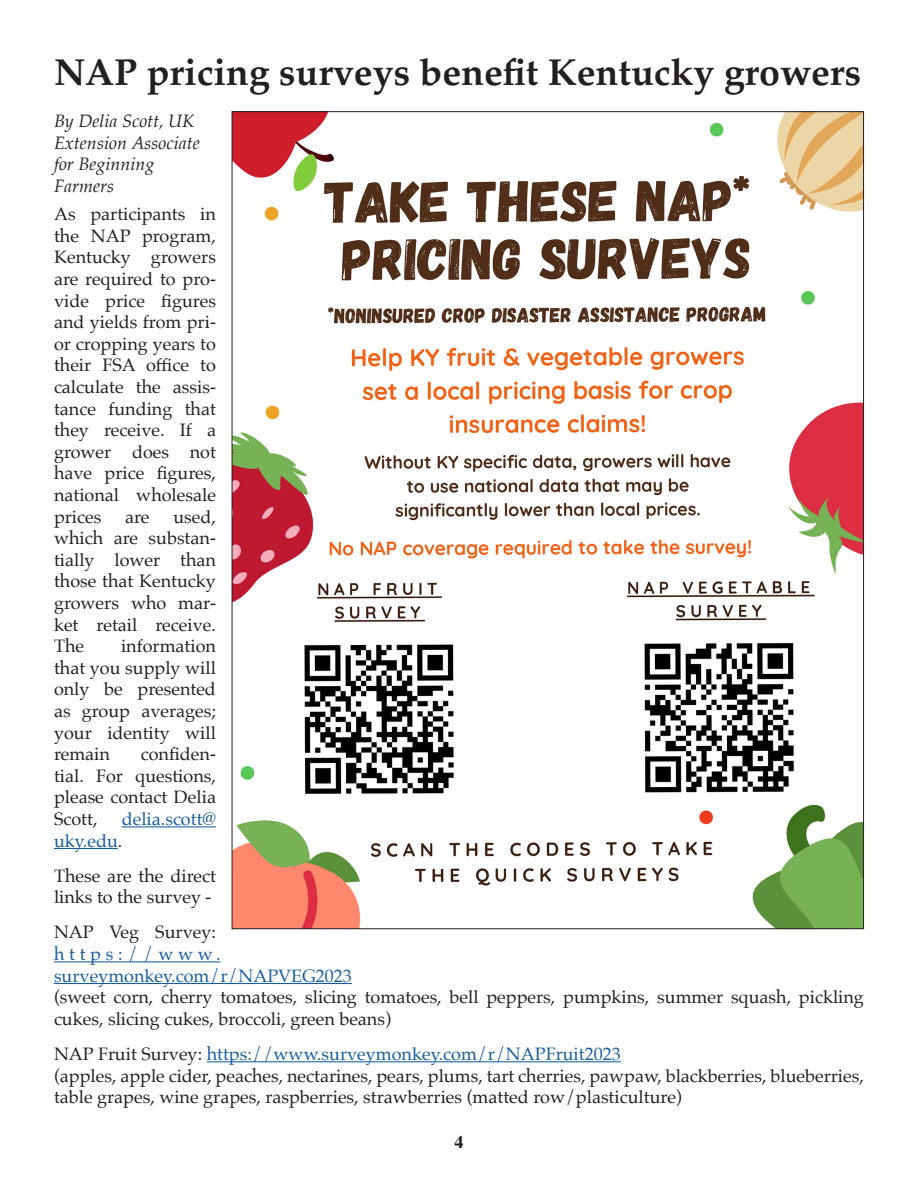
<style>
.page{position:relative;width:918px;height:1188px;background:#fff}
.page>*{position:absolute;margin:0;border:0;box-sizing:border-box;transform-origin:0 0}
.t1{font:700 37.5px "Palatino";color:#231f20}
.t2{font:18px/21.6px "Palatino";color:#231f20;text-align:justify}
.t3{font:18px/21.6px "Palatino";color:#175d9e}
.t4{font:italic 18px "Palatino";color:#231f20}
.t5{font:700 18px "Times";color:#231f20}
.s1{color:#231f20}
</style>
<div class="page">
<hr style="left:122px;top:826px;width:94px;height:1px;background:#175d9e">
<hr style="left:54px;top:848px;width:64px;height:1px;background:#175d9e">
<hr style="left:54px;top:961px;width:166px;height:1px;background:#175d9e">
<hr style="left:54px;top:983px;width:298px;height:1px;background:#175d9e">
<hr style="left:207px;top:1061px;width:414px;height:1px;background:#175d9e">
<img style="left:234px;top:113px;width:628px;height:814px">
<p class="t1" style="left:54px;top:40px;width:809px">NAP pricing surveys benefit Kentucky growers</p>
<p class="t4" style="left:54px;top:106px;width:142px">By Delia Scott, UK</p>
<p class="t4" style="left:54px;top:127px;width:147px">Extension Associate</p>
<p class="t4" style="left:54px;top:149px;width:102px">for Beginning</p>
<p class="t4" style="left:54px;top:171px;width:62px">Farmers</p>
<p class="t2" style="left:54px;top:203px;width:164px">As participants in the NAP program, Kentucky growers are required to pro&shy;vide price figures and yields from pri&shy;or cropping years to their FSA office to calculate the assis&shy;tance funding that they receive. If a grower does not have price figures, national wholesale prices</p>
<p class="t2" style="left:54px;top:506px;width:164px;text-indent:119px">used, which are substan&shy;tially lower than those that Kentucky growers who mar&shy;ket retail receive.<br>The</p>
<p class="t2" style="left:125px;top:506px;width:26px">are</p>
<p class="t2" style="left:54px;top:635px;width:164px;text-indent:67px">information that you supply will only be presented as group averages; your identity will remain</p>
<p class="t2" style="left:54px;top:743px;width:164px;text-indent:87px">confiden&shy;tial. For questions, please contact Delia Scott,</p>
<p class="t3" style="left:54px;top:808px;width:164px;text-indent:68px">delia.scott@ uky.edu<span class="s1">.</span></p>
<p class="t2" style="left:54px;top:865px;width:163px">These are the direct links to the survey -</p>
<p class="t3" style="left:54px;top:921px;width:299px"><span class="s1">NAP Veg Survey: </span>https://www. surveymonkey.com/r/NAPVEG2023</p>
<p class="t2" style="left:54px;top:986px;width:812px">(sweet corn, cherry tomatoes, slicing tomatoes, bell peppers, pumpkins, summer squash, pickling cukes, slicing cukes, broccoli, green beans)</p>
<p class="t3" style="left:54px;top:1043px;width:568px"><span class="s1">NAP Fruit Survey:</span> https://www.surveymonkey.com/r/NAPFruit2023</p>
<p class="t2" style="left:54px;top:1065px;width:811px">(apples, apple cider, peaches, nectarines, pears, plums, tart cherries, pawpaw, blackberries, blueberries, table grapes, wine grapes, raspberries, strawberries (matted row/plasticulture)</p>
<p class="t5" style="left:454px;top:1124px;width:10px">4</p>
</div>
